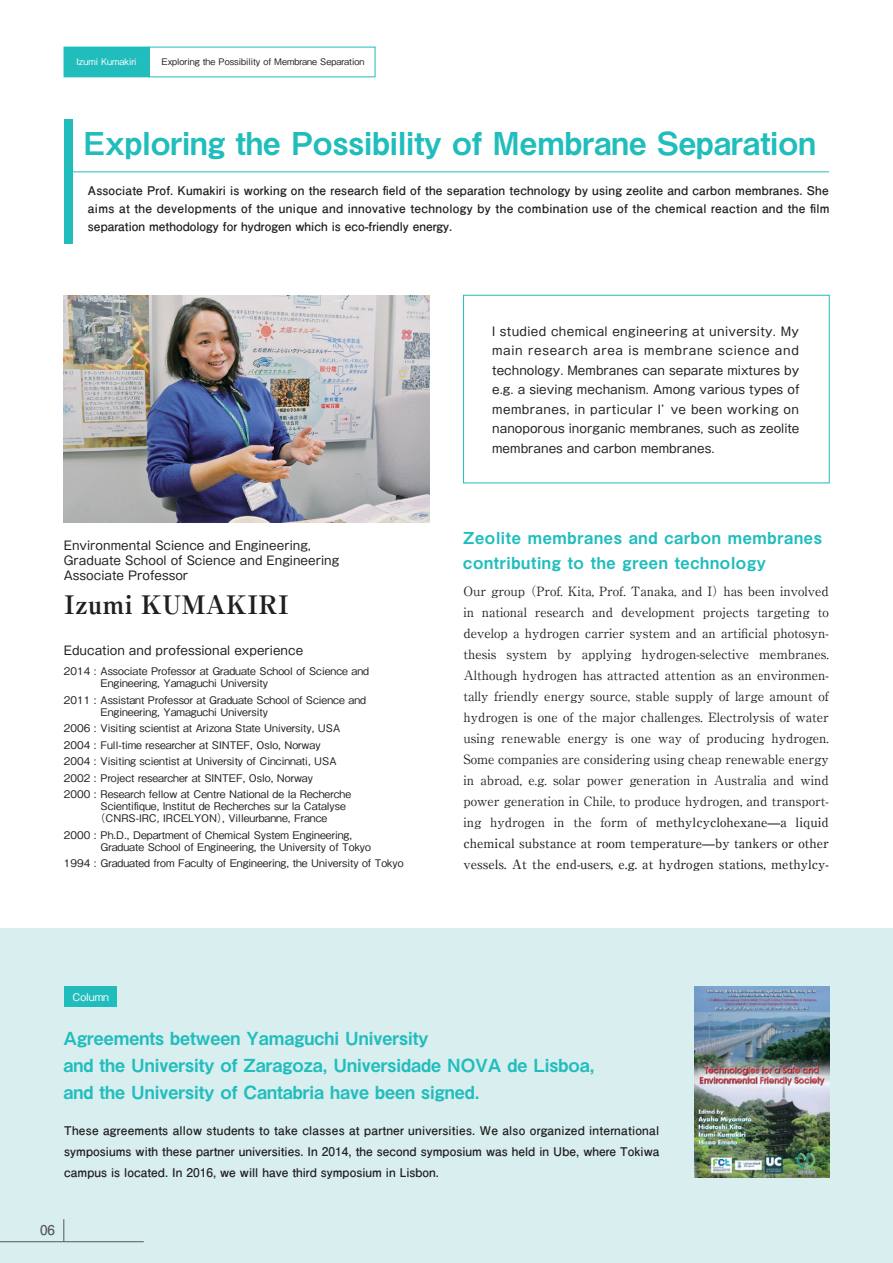
<style>
.page{position:relative;width:893px;height:1263px;background:#fff}
.page>*{position:absolute;margin:0;border:0;box-sizing:border-box;transform-origin:0 0}
.t1{font:31.5px "Midashi Go Pro MB31";color:#21bdbd}
.t2{font:700 expanded 25.5px "Ryumin Pro";color:#231f20}
.t3{font:18px/27px "Midashi Go Pro MB31";color:#21bdbd}
.t4{font:16.5px/25.5px "Midashi Go Pro MB31";letter-spacing:.04em;color:#21bdbd}
.t5{font:700 13.5px "Futo Go B101 Pro";color:#57585a}
.t6{font:12.75px/21px "Ryumin Pr 6 N";color:#231f20;text-align:justify}
.t7{font:700 12px/21px "Futo Go B101 Pro";color:#231f20;text-align:justify}
.t8{font:12px/19.5px "Gothic MB101 Pr 6 N";color:#231f20;text-align:justify}
.t9{font:12px/15px "Gothic MB101 Pro";color:#231f20}
.t10{font:500 10.5px/12px "Gothic BBB Pro";color:#231f20}
.t11{font:500 10.5px "Gothic BBB Pro";color:#fff}
.t12{font:500 9px "Gothic BBB Pro";color:#231f20}
.t13{font:500 9px "Gothic BBB Pro";color:#fff}
.s1{font-family:"Ryumin Pro";font-weight:500}
</style>
<div class="page">
<div style="left:0;top:928px;width:893px;height:335px;background:#d8eeef"></div>
<div style="left:64px;top:986px;width:53px;height:21px;background:#21bdbd"></div>
<img style="left:694px;top:986px;width:135px;height:191px">
<img style="left:64px;top:295px;width:365px;height:227px">
<div style="left:64px;top:119px;width:8px;height:125px;background:#21bdbd"></div>
<hr style="left:70px;top:171px;width:759px;height:1px;background:#21bdbd">
<div style="left:463px;top:295px;width:367px;height:188px;border:1px solid #21bdbd"></div>
<div style="left:64px;top:47px;width:85px;height:30px;background:#21bdbd"></div>
<hr style="left:0;top:1241px;width:144px;height:1px;background:#57585a">
<svg style="left:64px;top:1219px;width:1px;height:23px"></svg>
<p class="t13" style="left:77px;top:55px;width:62px">Izumi Kumakiri</p>
<p class="t12" style="left:162px;top:55px;width:204px">Exploring the Possibility of Membrane Separation</p>
<p class="t1" style="left:84px;top:118px;width:734px">Exploring the Possibility of Membrane Separation</p>
<p class="t7" style="left:88px;top:180px;width:743px;line-height:18px">Associate Prof. Kumakiri is working on the research field of the separation technology by using zeolite and carbon membranes. She aims at the developments of the unique and innovative technology by the combination use of the chemical reaction and the film separation methodology for hydrogen which is eco-friendly energy.</p>
<p class="t9" style="left:64px;top:536px;width:277px">Environmental Science and Engineering,<br>Graduate School of Science and Engineering<br>Associate Professor</p>
<p class="t8" style="left:492px;top:321px;width:309px">I studied chemical engineering at university. My main research area is membrane science and technology. Membranes can separate mixtures by e.g. a sieving mechanism. Among various types of membranes, in particular Iʼ ve been working on nanoporous inorganic membranes, such as zeolite membranes and carbon membranes.</p>
<p class="t4" style="left:463px;top:523px;width:360px">Zeolite membranes and carbon membranes contributing to the green technology</p>
<p class="t2" style="left:64px;top:585px;width:227px">Izumi KUMAKIRI</p>
<p class="t6" style="left:463px;top:580px;width:367px">Our group （Prof. Kita, Prof. Tanaka, and I）has been involved in national research and development projects targeting to develop a hydrogen carrier system and an artificial photosyn&shy;thesis system by applying hydrogen-selective membranes.<br>Although hydrogen has attracted attention as an environmen&shy;tally friendly energy source, stable supply of large amount of hydrogen is one of the major challenges. Electrolysis of water using renewable energy is one way of producing hydrogen.<br>Some companies are considering using cheap renewable energy in abroad, e.g. solar power generation in Australia and wind power generation in Chile, to produce hydrogen, and transport&shy;ing hydrogen in the form of <span class="s1">methylcyclohexane̶a liquid chemical substance at room temperature̶by tankers or other vessels. At the end-users, e.g. at hydrogen stations, methylcy-</span></p>
<p class="t9" style="left:64px;top:641px;width:241px">Education and professional experience</p>
<p class="t10" style="left:100px;top:664px;width:270px;text-indent:-37px">2014 : Associate Professor at Graduate School of Science and<br>Engineering, Yamaguchi University</p>
<p class="t10" style="left:100px;top:693px;width:267px;text-indent:-37px">2011 : Assistant Professor at Graduate School of Science and<br>Engineering, Yamaguchi University</p>
<p class="t10" style="left:64px;top:719px;width:289px;line-height:16.5px">2006 : Visiting scientist at Arizona State University, USA 2004 : Full-time researcher at SINTEF, Oslo, Norway<br>2004 : Visiting scientist at University of Cincinnati, USA 2002 : Project researcher at SINTEF, Oslo, Norway<br>2000 : Research fellow at Centre National de la Recherche</p>
<p class="t10" style="left:95px;top:799px;width:253px;text-indent:6px">Scientifique, Institut de Recherches sur la Catalyse（CNRS-IRC, IRCELYON）, Villeurbanne, France</p>
<p class="t10" style="left:100px;top:827px;width:272px;text-indent:-37px">2000 : Ph.D., Department of Chemical System Engineering,<br>Graduate School of Engineering, the University of Tokyo</p>
<p class="t10" style="left:64px;top:856px;width:341px">1994 : Graduated from Faculty of Engineering, the University of Tokyo</p>
<p class="t11" style="left:72px;top:988px;width:38px">Column</p>
<p class="t3" style="left:63px;top:1022px;width:533px">Agreements between Yamaguchi University<br>and the University of Zaragoza, Universidade NOVA de Lisboa, and the University of Cantabria have been signed.</p>
<p class="t7" style="left:64px;top:1118px;width:597px">These agreements allow students to take classes at partner universities. We also organized international symposiums with these partner universities. In 2014, the second symposium was held in Ube, where Tokiwa campus is located. In 2016, we will have third symposium in Lisbon.</p>
<p class="t5" style="left:40px;top:1219px;width:17px">06</p>
</div>
